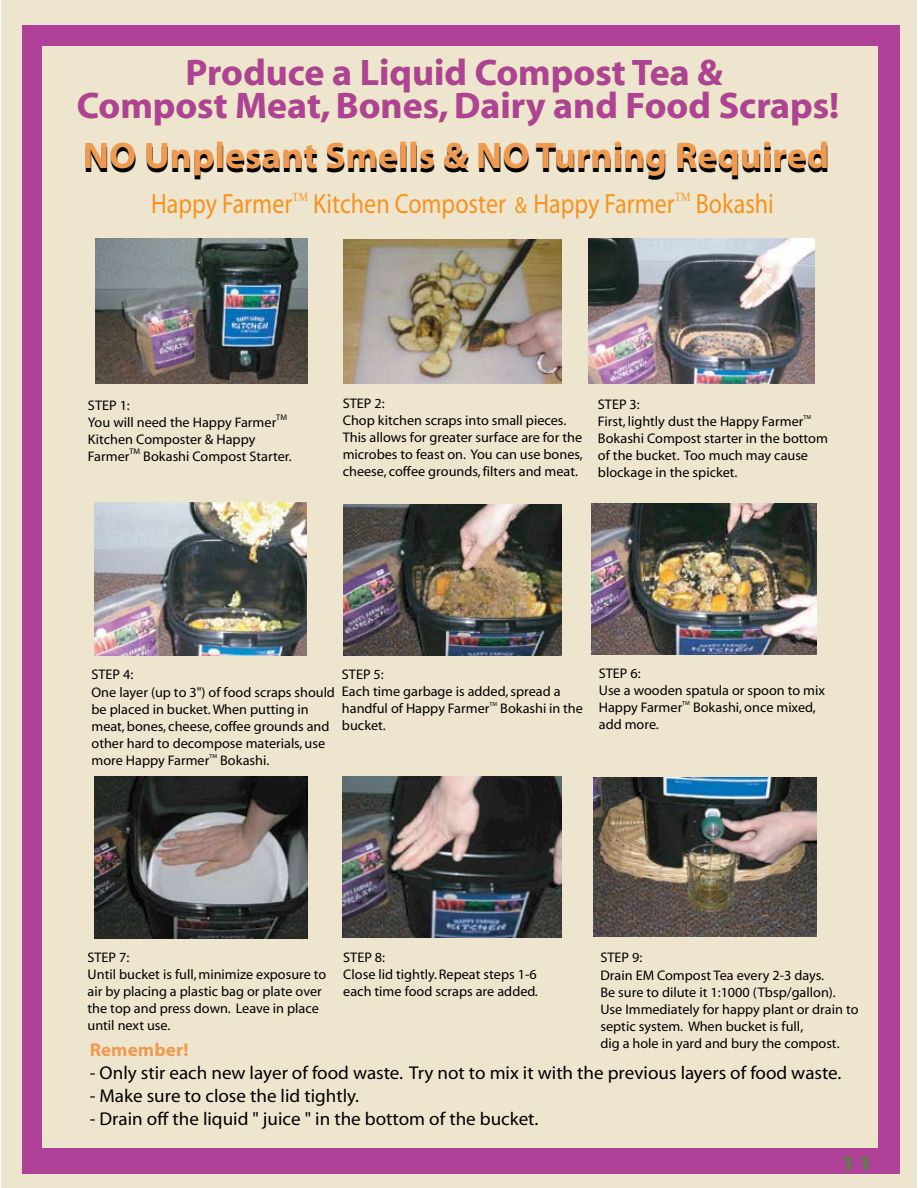
<style>
.page{position:relative;width:918px;height:1188px;background:#fff}
.page>*{position:absolute;margin:0;border:0;box-sizing:border-box;transform-origin:0 0}
.t1{font:700 37.05px/32.4px "Myriad";color:#b04198;text-align:center}
.t2{font:700 37.05px "Myriad";color:#000}
.t3{font:27.9px "Myriad";color:#f7931e;scale:.86 1}
.t4{font:700 20.85px "Myriad";color:#637a4e;scale:1.47 1}
.t5{font:18.6px "Myriad";color:#000}
.t6{font:700 18.6px "Myriad";letter-spacing:.005em;color:#ee9b51}
.t7{font:13.95px/17.1px "Myriad";color:#000}
.t8{font:12.15px "Times New Roman";color:#f7931e;scale:.86 1}
.t9{font:8.1px "Myriad";color:#000}
.t10{font:5.85px "Myriad";color:#000}
.s1{font-size:23.25px}
</style>
<div class="page">
<div style="left:1px;top:0;width:916px;height:1188px;background:#eee5cf"></div>
<div style="left:22px;top:25px;width:877px;height:1148px;background:#b04198"></div>
<div style="left:43px;top:46px;width:835px;height:1102px;background:#eee5cf"></div>
<img style="left:96px;top:239px;width:211px;height:145px">
<img style="left:343px;top:239px;width:219px;height:144px">
<img style="left:588px;top:239px;width:227px;height:145px">
<img style="left:95px;top:502px;width:212px;height:154px">
<img style="left:344px;top:504px;width:217px;height:152px">
<img style="left:343px;top:777px;width:218px;height:161px">
<img style="left:593px;top:778px;width:224px;height:159px">
<img style="left:592px;top:504px;width:224px;height:151px">
<img style="left:95px;top:776px;width:212px;height:162px">
<h1 class="t1" style="left:77px;top:58px;width:764px">Produce a Liquid Compost Tea &amp;<br>Compost Meat, Bones, Dairy and Food Scraps!</h1>
<h1 class="t2" style="left:84px;top:140px;width:748px">NO Unplesant Smells &amp; NO Turning Required</h1>
<h2 class="t3" style="left:151px;top:189px;width:166px">Happy Farmer</h2>
<p class="t8" style="left:292px;top:189px;width:20px">TM</p>
<h2 class="t3" style="left:313px;top:189px;width:422px">Kitchen Composter <span class="s1">&amp;</span> Happy Farmer</h2>
<p class="t8" style="left:675px;top:189px;width:20px">TM</p>
<h2 class="t3" style="left:696px;top:189px;width:92px">Bokashi</h2>
<p class="t7" style="left:88px;top:397px;width:190px">STEP 1:<br>You will need the Happy Farmer</p>
<p class="t9" style="left:276px;top:413px;width:12px">TM</p>
<p class="t7" style="left:88px;top:432px;width:169px">Kitchen Composter &amp; Happy<br>Farmer</p>
<p class="t9" style="left:130px;top:447px;width:12px">TM</p>
<p class="t7" style="left:143px;top:449px;width:150px">Bokashi Compost Starter.</p>
<p class="t7" style="left:343px;top:395px;width:242px">STEP 2:<br>Chop kitchen scraps into small pieces.<br>This allows for greater surface are for the microbes to feast on. You can use bones, cheese, coffee grounds, filters and meat.</p>
<p class="t7" style="left:598px;top:396px;width:207px">STEP 3:<br>First, lightly dust the Happy Farmer</p>
<p class="t10" style="left:803px;top:414px;width:9px">TM</p>
<p class="t7" style="left:598px;top:430px;width:232px">Bokashi Compost starter in the bottom of the bucket. Too much may cause blockage in the spicket.</p>
<p class="t7" style="left:92px;top:667px;width:245px">STEP 4:<br>One layer (up to 3") of food scraps should be placed in bucket. When putting in meat, bones, cheese, coffee grounds and other hard to decompose materials, use more Happy Farmer</p>
<p class="t10" style="left:209px;top:753px;width:9px">TM</p>
<p class="t7" style="left:220px;top:752px;width:51px">Bokashi.</p>
<p class="t7" style="left:342px;top:666px;width:220px">STEP 5:<br>Each time garbage is added, spread a handful of Happy Farmer</p>
<p class="t10" style="left:490px;top:701px;width:9px">TM</p>
<p class="t7" style="left:500px;top:700px;width:84px">Bokashi in the</p>
<p class="t7" style="left:342px;top:717px;width:45px">bucket.</p>
<p class="t7" style="left:599px;top:666px;width:228px">STEP 6:<br>Use a wooden spatula or spoon to mix<br>Happy Farmer</p>
<p class="t10" style="left:682px;top:701px;width:9px">TM</p>
<p class="t7" style="left:693px;top:700px;width:124px">Bokashi, once mixed,</p>
<p class="t7" style="left:599px;top:717px;width:62px">add more.</p>
<p class="t7" style="left:88px;top:949px;width:240px">STEP 7:<br>Until bucket is full, minimize exposure to air by placing a plastic bag or plate over the top and press down. Leave in place until next use.</p>
<p class="t7" style="left:343px;top:950px;width:196px">STEP 8:<br>Close lid tightly. Repeat steps 1-6 each time food scraps are added.</p>
<p class="t7" style="left:600px;top:950px;width:260px">STEP 9:<br>Drain EM Compost Tea every 2-3 days.<br>Be sure to dilute it 1:1000 (Tbsp/gallon).<br>Use Immediately for happy plant or drain to septic system. When bucket is full,<br>dig a hole in yard and bury the compost.</p>
<h3 class="t6" style="left:90px;top:1040px;width:100px">Remember!</h3>
<h3 class="t5" style="left:90px;top:1063px;width:753px">- Only stir each new layer of food waste. Try not to mix it with the previous layers of food waste.</h3>
<h3 class="t5" style="left:90px;top:1087px;width:271px">- Make sure to close the lid tightly.</h3>
<h3 class="t5" style="left:90px;top:1110px;width:450px">- Drain off the liquid " juice " in the bottom of the bucket.</h3>
<h3 class="t4" style="left:840px;top:1152px;width:25px">11</h3>
</div>
